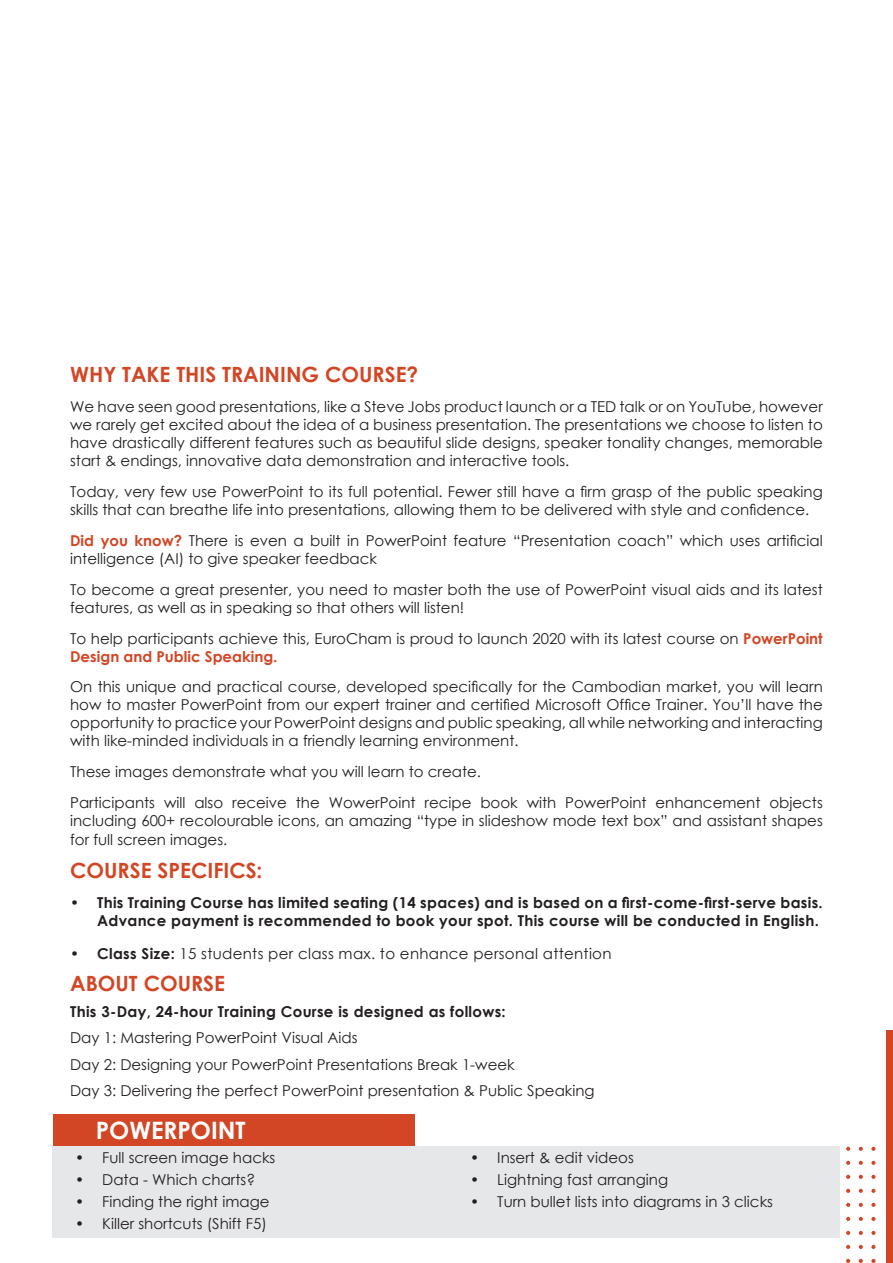
<style>
.page{position:relative;width:893px;height:1263px;background:#fff}
.page>*{position:absolute;margin:0;border:0;box-sizing:border-box;transform-origin:0 0}
.Body{font:700 24px "Century Gothic";color:#fff}
.Body-2{font:700 21px "Century Gothic";color:#d24625}
.Body-3{font:15px/18px "Century Gothic";color:#231f20}
.Body-4{font:700 15px/18px "Century Gothic";letter-spacing:.02em;color:#231f20;text-align:right}
.Body-5{font:15px "Century Gothic";letter-spacing:.02em;color:#231f20}
.s1{font-weight:700;color:#d24625}
.s2{font-weight:700}
</style>
<div class="page">
<div style="left:887px;top:1030px;width:6px;height:233px;background:#d24625"></div>
<svg style="left:846px;top:1147px;width:4px;height:4px"></svg>
<svg style="left:846px;top:1161px;width:4px;height:4px"></svg>
<svg style="left:846px;top:1175px;width:4px;height:4px"></svg>
<svg style="left:846px;top:1189px;width:4px;height:4px"></svg>
<svg style="left:846px;top:1203px;width:4px;height:4px"></svg>
<svg style="left:846px;top:1217px;width:4px;height:4px"></svg>
<svg style="left:859px;top:1147px;width:4px;height:4px"></svg>
<svg style="left:859px;top:1161px;width:4px;height:4px"></svg>
<svg style="left:859px;top:1175px;width:4px;height:4px"></svg>
<svg style="left:859px;top:1189px;width:4px;height:4px"></svg>
<svg style="left:859px;top:1203px;width:4px;height:4px"></svg>
<svg style="left:859px;top:1217px;width:4px;height:4px"></svg>
<svg style="left:871px;top:1147px;width:4px;height:4px"></svg>
<svg style="left:871px;top:1161px;width:4px;height:4px"></svg>
<svg style="left:871px;top:1175px;width:4px;height:4px"></svg>
<svg style="left:871px;top:1189px;width:4px;height:4px"></svg>
<svg style="left:871px;top:1203px;width:4px;height:4px"></svg>
<svg style="left:871px;top:1217px;width:4px;height:4px"></svg>
<svg style="left:846px;top:1231px;width:4px;height:4px"></svg>
<svg style="left:846px;top:1245px;width:4px;height:4px"></svg>
<svg style="left:846px;top:1259px;width:4px;height:4px"></svg>
<svg style="left:859px;top:1231px;width:4px;height:4px"></svg>
<svg style="left:859px;top:1245px;width:4px;height:4px"></svg>
<svg style="left:859px;top:1259px;width:4px;height:4px"></svg>
<svg style="left:871px;top:1231px;width:4px;height:4px"></svg>
<svg style="left:871px;top:1245px;width:4px;height:4px"></svg>
<svg style="left:871px;top:1259px;width:4px;height:4px"></svg>
<div style="left:53px;top:1114px;width:361px;height:32px;background:#d24625"></div>
<div style="left:53px;top:1146px;width:787px;height:92px;background:#e6e7e9"></div>
<p class="Body-2" style="left:70px;top:358px;width:350px">WHY TAKE THIS TRAINING COURSE?</p>
<p class="Body-3" style="left:70px;top:398px;width:754px;text-align:justify">We have seen good presentations, like a Steve Jobs product launch or a TED talk or on YouTube, however we rarely get excited about the idea of a business presentation. The presentations we choose to listen to have drastically different features such as beautiful slide designs, speaker tonality changes, memorable start &amp; endings, innovative data demonstration and interactive tools.</p>
<p class="Body-3" style="left:70px;top:483px;width:754px">Today, very few use PowerPoint to its full potential. Fewer still have a firm grasp of the public speaking skills that can breathe life into presentations, allowing them to be delivered with style and confidence.</p>
<p class="Body-3" style="left:70px;top:531px;width:754px"><span class="s1">Did you know?</span> There is even a built in PowerPoint feature “Presentation coach” which uses artificial intelligence (AI) to give speaker feedback</p>
<p class="Body-3" style="left:70px;top:580px;width:754px">To become a great presenter, you need to master both the use of PowerPoint visual aids and its latest features, as well as in speaking so that others will listen!</p>
<p class="Body-3" style="left:70px;top:629px;width:754px">To help participants achieve this, EuroCham is proud to launch 2020 with its latest course on <span class="s1">PowerPoint<br>Design and Public Speaking.</span></p>
<p class="Body-3" style="left:70px;top:678px;width:754px;text-align:justify">On this unique and practical course, developed specifically for the Cambodian market, you will learn how to master PowerPoint from our expert trainer and certified Microsoft Office Trainer. You’ll have the opportunity to practice your PowerPoint designs and public speaking, all while networking and interacting with like-minded individuals in a friendly learning environment.</p>
<p class="Body-3" style="left:70px;top:762px;width:412px">These images demonstrate what you will learn to create.</p>
<p class="Body-3" style="left:70px;top:793px;width:754px">Participants will also receive the WowerPoint recipe book with PowerPoint enhancement objects including 600+ recolourable icons, an amazing “type in slideshow mode text box” and assistant shapes</p>
<p class="Body-3" style="left:70px;top:831px;width:159px">for full screen images.</p>
<p class="Body-2" style="left:70px;top:854px;width:194px">COURSE SPECIFICS:</p>
<p class="Body-4" style="left:70px;top:893px;width:754px">• This Training Course has limited seating (14 spaces) and is based on a first-come-first-serve basis.<br>Advance payment is recommended to book your spot. This course will be conducted in English.</p>
<p class="Body-5" style="left:70px;top:943px;width:543px"><span class="s2">• Class Size:</span> 15 students per class max. to enhance personal attention</p>
<p class="Body-2" style="left:70px;top:967px;width:156px">ABOUT COURSE</p>
<p class="Body-4" style="left:70px;top:1002px;width:437px">This 3-Day, 24-hour Training Course is designed as follows:</p>
<p class="Body-3" style="left:70px;top:1029px;width:289px">Day 1: Mastering PowerPoint Visual Aids</p>
<p class="Body-3" style="left:70px;top:1055px;width:446px">Day 2: Designing your PowerPoint Presentations Break 1-week</p>
<p class="Body-3" style="left:70px;top:1081px;width:526px">Day 3: Delivering the perfect PowerPoint presentation &amp; Public Speaking</p>
<p class="Body" style="left:96px;top:1112px;width:151px">POWERPOINT</p>
<p class="Body-3" style="left:75px;top:1149px;width:202px">• Full screen image hacks</p>
<p class="Body-3" style="left:75px;top:1170px;width:181px">• Data - Which charts?</p>
<p class="Body-3" style="left:75px;top:1192px;width:196px">• Finding the right image</p>
<p class="Body-3" style="left:75px;top:1214px;width:193px">• Killer shortcuts (Shift F5)</p>
<p class="Body-3" style="left:470px;top:1149px;width:165px">• Insert &amp; edit videos</p>
<p class="Body-3" style="left:470px;top:1170px;width:199px">• Lightning fast arranging</p>
<p class="Body-3" style="left:470px;top:1192px;width:304px">• Turn bullet lists into diagrams in 3 clicks</p>
</div>
